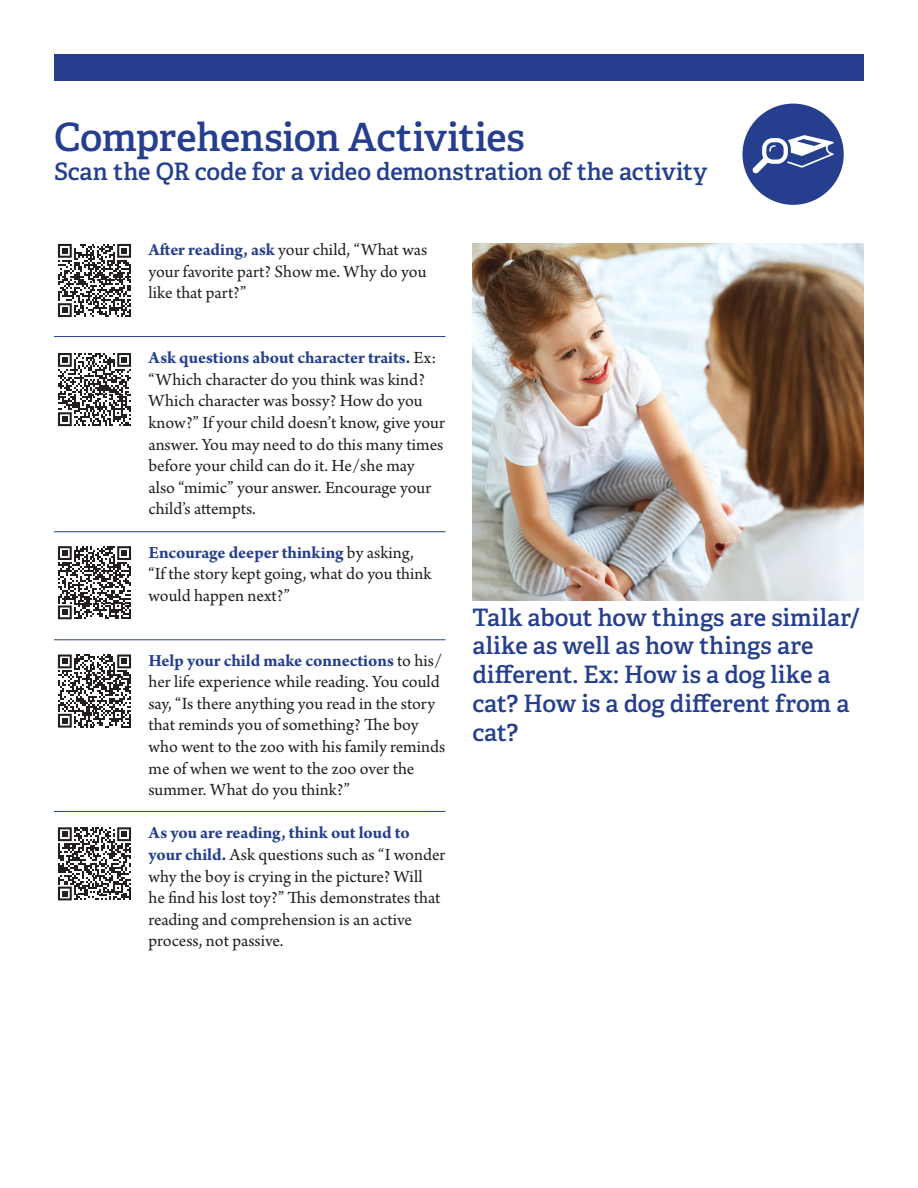
<style>
.page{position:relative;width:918px;height:1188px;background:#fff}
.page>*{position:absolute;margin:0;border:0;box-sizing:border-box;transform-origin:0 0}
.t1{font:600 39px "Adelle Basic";letter-spacing:-.01em;color:#253f8e}
.t2{font:600 24px/28.8px "Adelle Basic";color:#253f8e}
.t3{font:18px/21.6px "Arno Pro";color:#231f20}
.s1{font-weight:700;color:#253f8e}
</style>
<div class="page">
<div style="left:742px;top:104px;width:102px;height:101px;background:#253f8e;border-radius:50%"></div>
<div style="left:54px;top:54px;width:810px;height:27px;background:#253f8e"></div>
<svg style="left:753px;top:135px;width:81px;height:38px"></svg>
<svg style="left:58px;top:244px;width:73px;height:73px"></svg>
<svg style="left:58px;top:353px;width:73px;height:73px"></svg>
<hr style="left:54px;top:336px;width:392px;height:1px;background:#253f8e">
<hr style="left:54px;top:531px;width:392px;height:1px;background:#253f8e">
<hr style="left:54px;top:639px;width:392px;height:1px;background:#253f8e">
<hr style="left:54px;top:811px;width:392px;height:1px;background:#253f8e">
<svg style="left:58px;top:546px;width:73px;height:73px"></svg>
<svg style="left:58px;top:655px;width:73px;height:73px"></svg>
<svg style="left:58px;top:827px;width:73px;height:73px"></svg>
<img style="left:472px;top:243px;width:392px;height:358px">
<p class="t1" style="left:54px;top:113px;width:472px">Comprehension Activities</p>
<p class="t2" style="left:54px;top:157px;width:655px">Scan the QR code for a video demonstration of the activity</p>
<p class="t3" style="left:148px;top:240px;width:280px;text-align:justify"><span class="s1">After reading, ask</span> your child, “What was your favorite part? Show me. Why do you like that part?”</p>
<p class="t3" style="left:148px;top:348px;width:298px"><span class="s1">Ask questions about character traits.</span> Ex: “Which character do you think was kind?<br>Which character was bossy? How do you know?” If your child doesn’t know, give your answer. You may need to do this many times before your child can do it. He/she may also “mimic” your answer. Encourage your child’s attempts.</p>
<p class="t3" style="left:148px;top:542px;width:285px"><span class="s1">Encourage deeper thinking</span> by asking, “If the story kept going, what do you think would happen next?”</p>
<p class="t3" style="left:148px;top:650px;width:298px"><span class="s1">Help your child make connections</span> to his/ her life experience while reading. You could say, “Is there anything you read in the story that reminds you of something? The boy who went to the zoo with his family reminds me of when we went to the zoo over the summer. What do you think?”</p>
<p class="t3" style="left:148px;top:823px;width:298px"><span class="s1">As you are reading, think out loud to your child.</span> Ask questions such as “I wonder why the boy is crying in the picture? Will<br>he find his lost toy?” This demonstrates that reading and comprehension is an active process, not passive.</p>
<p class="t2" style="left:472px;top:603px;width:389px">Talk about how things are similar/ alike as well as how things are different. Ex: How is a dog like a cat? How is a dog different from a cat?</p>
</div>
